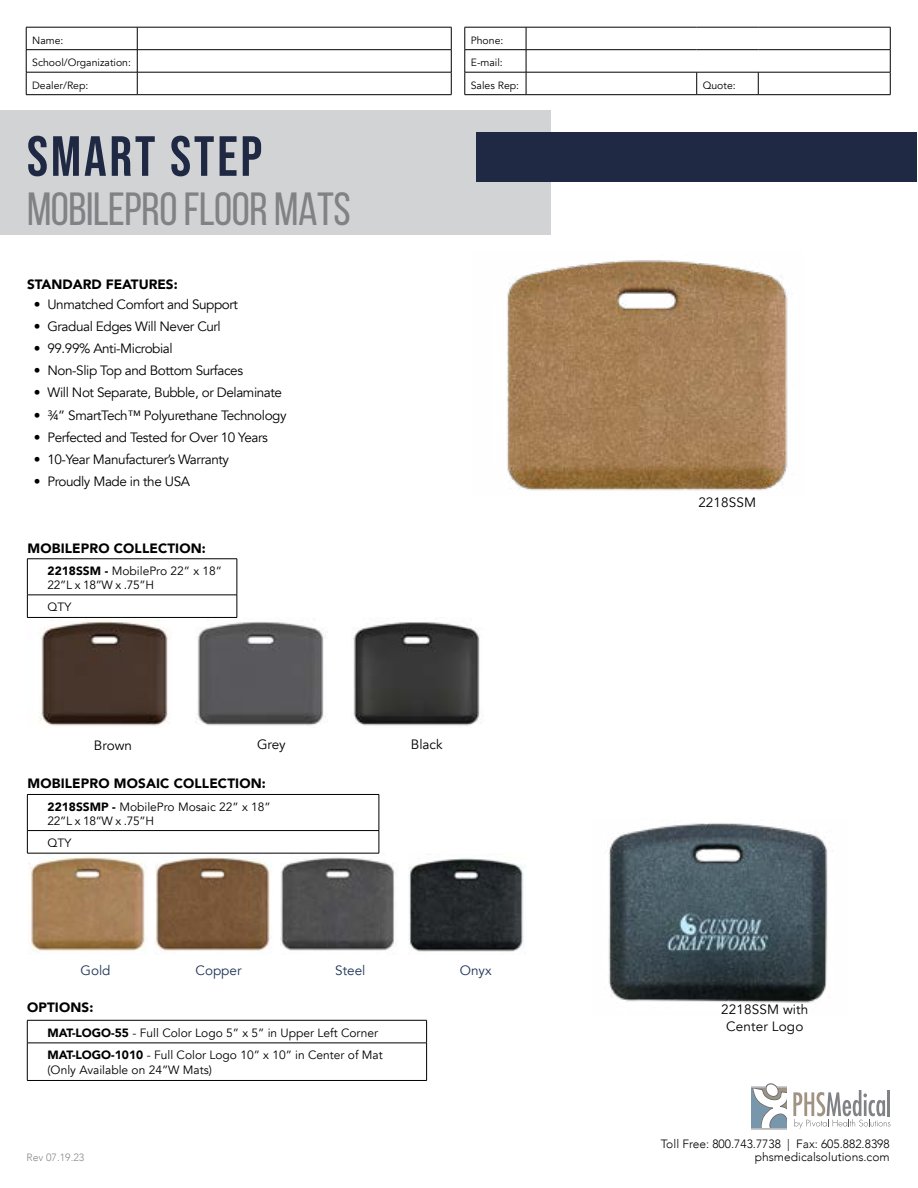
<style>
.page{position:relative;width:918px;height:1188px;background:#fff}
.page>*{position:absolute;margin:0;border:0;box-sizing:border-box;transform-origin:0 0}
.t1{font:700 56.55px "Bebas Neue Pro";letter-spacing:.05em;color:#202944}
.t2{font:46.5px "Bebas Neue";letter-spacing:-.01em;color:#808285}
.t3{font:13.5px "Avenir";letter-spacing:-.03em;color:#000}
.t4{font:900 13.5px "Avenir";letter-spacing:.01em;color:#000}
.t5{font:13.5px/16.5px "Avenir";letter-spacing:.01em;color:#000;text-align:center}
.t6{font:13.5px "Avenir";color:#1d3456}
.t7{font:12px/13.5px "Avenir";color:#000}
.t8{font:300 12px/13.5px "Avenir";color:#000;text-align:right}
.t9{font:10.5px "Avenir";color:#000}
.t10{font:300 10.5px "Avenir";color:#878a8e}
.s1{font-weight:900}
</style>
<div class="page">
<div style="left:0;top:110px;width:551px;height:125px;background:#d1d3d4"></div>
<div style="left:477px;top:132px;width:440px;height:50px;background:#202944"></div>
<hr style="left:26px;top:27px;width:111px;height:1px;background:#000">
<hr style="left:526px;top:27px;width:171px;height:1px;background:#000">
<hr style="left:697px;top:27px;width:61px;height:1px;background:#000">
<hr style="left:758px;top:27px;width:132px;height:1px;background:#000">
<hr style="left:26px;top:49px;width:111px;height:1px;background:#000">
<hr style="left:526px;top:49px;width:171px;height:1px;background:#000">
<hr style="left:697px;top:49px;width:61px;height:1px;background:#000">
<hr style="left:758px;top:49px;width:132px;height:1px;background:#000">
<hr style="left:26px;top:72px;width:111px;height:1px;background:#000">
<svg style="left:26px;top:27px;width:1px;height:67px"></svg>
<hr style="left:526px;top:72px;width:171px;height:1px;background:#000">
<hr style="left:697px;top:72px;width:61px;height:1px;background:#000">
<svg style="left:696px;top:72px;width:1px;height:22px"></svg>
<hr style="left:758px;top:72px;width:132px;height:1px;background:#000">
<svg style="left:758px;top:72px;width:1px;height:22px"></svg>
<svg style="left:890px;top:27px;width:1px;height:67px"></svg>
<hr style="left:26px;top:94px;width:111px;height:1px;background:#000">
<hr style="left:526px;top:94px;width:171px;height:1px;background:#000">
<hr style="left:697px;top:94px;width:61px;height:1px;background:#000">
<hr style="left:758px;top:94px;width:132px;height:1px;background:#000">
<hr style="left:465px;top:27px;width:61px;height:1px;background:#000">
<hr style="left:465px;top:49px;width:61px;height:1px;background:#000">
<hr style="left:465px;top:72px;width:61px;height:1px;background:#000">
<svg style="left:465px;top:27px;width:1px;height:67px"></svg>
<svg style="left:526px;top:27px;width:1px;height:67px"></svg>
<hr style="left:465px;top:94px;width:61px;height:1px;background:#000">
<hr style="left:137px;top:27px;width:314px;height:1px;background:#000">
<hr style="left:137px;top:49px;width:314px;height:1px;background:#000">
<hr style="left:137px;top:72px;width:314px;height:1px;background:#000">
<svg style="left:137px;top:27px;width:1px;height:67px"></svg>
<svg style="left:451px;top:27px;width:1px;height:67px"></svg>
<hr style="left:137px;top:94px;width:314px;height:1px;background:#000">
<svg style="left:793px;top:1090px;width:97px;height:39px"></svg>
<svg style="left:751px;top:1083px;width:36px;height:45px"></svg>
<hr style="left:751px;top:1129px;width:36px;height:1px;background:#808285">
<img style="left:507px;top:260px;width:281px;height:231px">
<img style="left:39px;top:620px;width:131px;height:106px">
<img style="left:195px;top:622px;width:132px;height:104px">
<img style="left:353px;top:622px;width:130px;height:104px">
<img style="left:29px;top:854px;width:117px;height:97px">
<img style="left:155px;top:857px;width:115px;height:95px">
<img style="left:280px;top:853px;width:116px;height:98px">
<img style="left:408px;top:858px;width:118px;height:94px">
<img style="left:608px;top:823px;width:222px;height:180px">
<hr style="left:27px;top:559px;width:210px;height:1px;background:#000">
<hr style="left:27px;top:559px;width:1px;height:36px;background:#000">
<hr style="left:237px;top:559px;width:1px;height:36px;background:#000">
<hr style="left:27px;top:595px;width:210px;height:1px;background:#000">
<svg style="left:27px;top:595px;width:1px;height:22px"></svg>
<svg style="left:237px;top:595px;width:1px;height:22px"></svg>
<hr style="left:27px;top:617px;width:210px;height:1px;background:#000">
<hr style="left:27px;top:1020px;width:400px;height:1px;background:#000">
<svg style="left:27px;top:1020px;width:1px;height:23px"></svg>
<svg style="left:426px;top:1020px;width:1px;height:23px"></svg>
<hr style="left:27px;top:1043px;width:400px;height:1px;background:#000">
<hr style="left:27px;top:1043px;width:1px;height:37px;background:#000">
<hr style="left:426px;top:1043px;width:1px;height:37px;background:#000">
<hr style="left:27px;top:1080px;width:400px;height:1px;background:#000">
<hr style="left:27px;top:794px;width:352px;height:1px;background:#000">
<hr style="left:27px;top:795px;width:1px;height:35px;background:#000">
<hr style="left:379px;top:795px;width:1px;height:35px;background:#000">
<hr style="left:27px;top:830px;width:352px;height:1px;background:#000">
<svg style="left:27px;top:831px;width:1px;height:22px"></svg>
<svg style="left:379px;top:831px;width:1px;height:22px"></svg>
<hr style="left:27px;top:853px;width:352px;height:1px;background:#000">
<p class="t9" style="left:32px;top:34px;width:33px">Name:</p>
<p class="t9" style="left:471px;top:34px;width:34px">Phone:</p>
<p class="t9" style="left:32px;top:56px;width:100px">School/Organization:</p>
<p class="t9" style="left:471px;top:56px;width:34px">E-mail:</p>
<p class="t9" style="left:32px;top:79px;width:58px">Dealer/Rep:</p>
<p class="t9" style="left:471px;top:79px;width:50px">Sales Rep:</p>
<p class="t9" style="left:703px;top:79px;width:35px">Quote:</p>
<h1 class="t1" style="left:27px;top:124px;width:237px">SMART STEP</h1>
<h2 class="t2" style="left:27px;top:183px;width:325px">MOBILEPRO FLOOR MATS</h2>
<p class="t4" style="left:27px;top:273px;width:152px">STANDARD FEATURES:</p>
<p class="t3" style="left:34px;top:296px;width:206px">• Unmatched Comfort and Support</p>
<p class="t3" style="left:34px;top:318px;width:188px">• Gradual Edges Will Never Curl</p>
<p class="t3" style="left:34px;top:340px;width:140px">• 99.99% Anti-Microbial</p>
<p class="t3" style="left:34px;top:363px;width:211px">• Non-Slip Top and Bottom Surfaces</p>
<p class="t3" style="left:34px;top:385px;width:250px">• Will Not Separate, Bubble, or Delaminate</p>
<p class="t3" style="left:34px;top:407px;width:254px">• ¾” SmartTech™ Polyurethane Technology</p>
<p class="t3" style="left:34px;top:429px;width:236px">• Perfected and Tested for Over 10 Years</p>
<p class="t3" style="left:34px;top:451px;width:197px">• 10-Year Manufacturer’s Warranty</p>
<p class="t3" style="left:34px;top:474px;width:158px">• Proudly Made in the USA</p>
<p class="t4" style="left:28px;top:536px;width:180px">MOBILEPRO COLLECTION:</p>
<p class="t7" style="left:48px;top:565px;width:176px"><span class="s1">2218SSM -</span> MobilePro 22” x 18”<br>22”L x 18”W x .75”H</p>
<p class="t7" style="left:48px;top:601px;width:25px">QTY</p>
<p class="t3" style="left:94px;top:737px;width:40px">Brown</p>
<p class="t3" style="left:257px;top:736px;width:30px">Grey</p>
<p class="t3" style="left:411px;top:736px;width:33px">Black</p>
<p class="t4" style="left:28px;top:772px;width:240px">MOBILEPRO MOSAIC COLLECTION:</p>
<p class="t7" style="left:48px;top:800px;width:225px"><span class="s1">2218SSMP -</span> MobilePro Mosaic 22” x 18”<br>22”L x 18”W x .75”H</p>
<p class="t7" style="left:48px;top:836px;width:25px">QTY</p>
<p class="t6" style="left:81px;top:962px;width:31px">Gold</p>
<p class="t6" style="left:196px;top:962px;width:47px">Copper</p>
<p class="t6" style="left:335px;top:962px;width:32px">Steel</p>
<p class="t6" style="left:460px;top:962px;width:33px">Onyx</p>
<p class="t4" style="left:27px;top:995px;width:68px">OPTIONS:</p>
<p class="t7" style="left:48px;top:1022px;width:337px;line-height:22.6px"><span class="s1">MAT-LOGO-55</span> - Full Color Logo 5” x 5” in Upper Left Corner<br><span class="s1">MAT-LOGO-1010</span> - Full Color Logo 10” x 10” in Center of Mat</p>
<p class="t7" style="left:48px;top:1064px;width:166px">(Only Available on 24”W Mats)</p>
<p class="t10" style="left:27px;top:1151px;width:59px">Rev 07.19.23</p>
<p class="t5" style="left:698px;top:494px;width:59px">2218SSM</p>
<p class="t5" style="left:721px;top:1001px;width:89px">2218SSM with<br>Center Logo</p>
<p class="t8" style="left:661px;top:1137px;width:230px">Toll Free: 800.743.7738 | Fax: 605.882.8398 phsmedicalsolutions.com</p>
</div>
